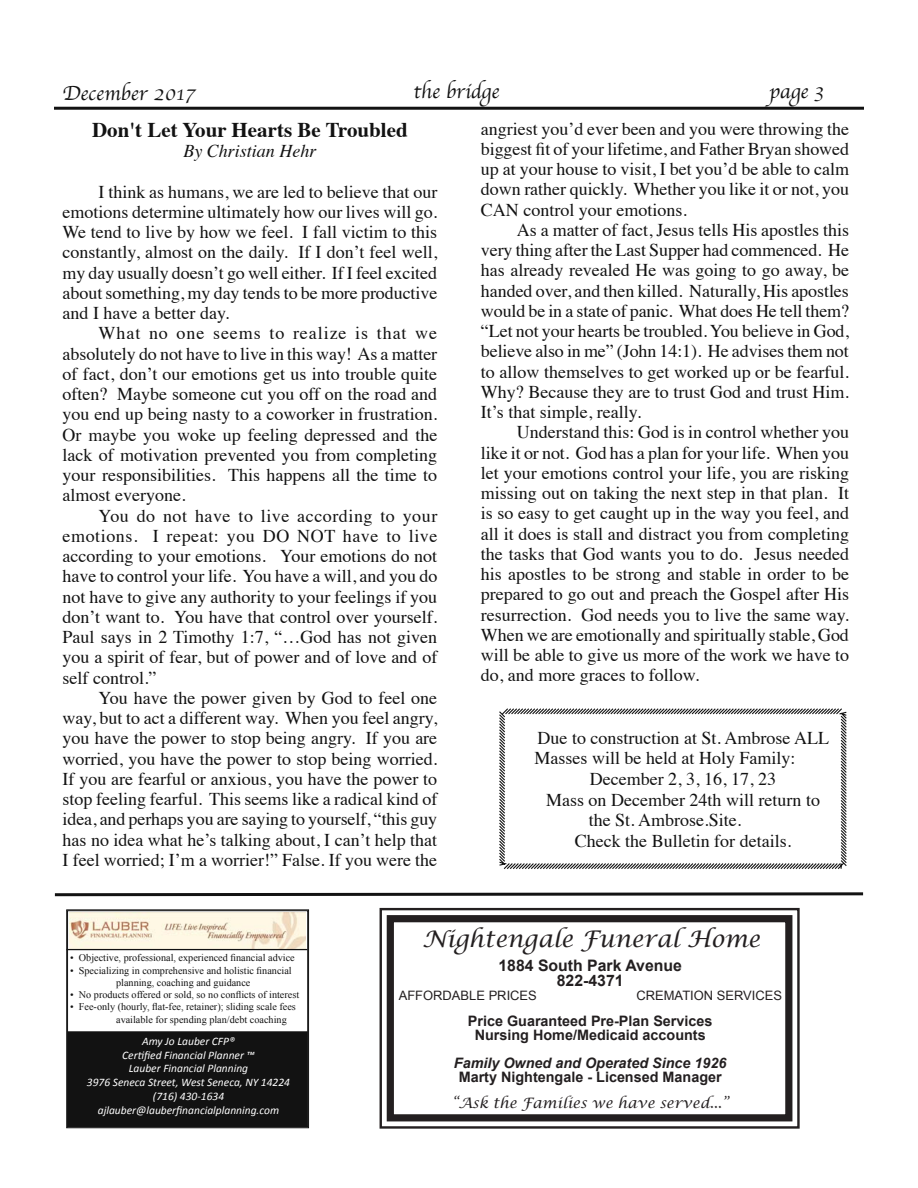
<style>
.page{position:relative;width:918px;height:1188px;background:#fff}
.page>*{position:absolute;margin:0;border:0;box-sizing:border-box;transform-origin:0 0}
.t1{font:italic 22.95px "Lucida Calligraphy";color:#231f20}
.t2{font:700 21px "Times";color:#121212}
.t3{font:21px "Apple Chancery";color:#121212}
.t4{font:18px/20.2px "Times";color:#121212;text-align:justify}
.t5{font:italic 18px "Times";color:#121212}
.t6{font:700 15.9px/14.4px "Arial";color:#231f20;text-align:center}
.t7{font:700 14.4px/14.4px "Arial";color:#231f20;text-align:center}
.t8{font:italic 700 14.4px "Arial";color:#231f20}
.t9{font:italic 14.4px "Lucida Calligraphy";color:#231f20}
.t10{font:12.9px "Arial";color:#231f20}
.t11{font:italic 11.55px/13.8px "Calibri";color:#fff;text-align:center}
.t12{font:10.2px/12.3px "Times New Roman";color:#121212;text-align:center}
</style>
<div class="page">
<hr style="left:54px;top:107px;width:810px;height:3px;background:#121212">
<svg style="left:499px;top:708px;width:348px;height:161px"></svg>
<svg style="left:379px;top:907px;width:421px;height:222px"></svg>
<div style="left:387px;top:915px;width:405px;height:206px;border:7px solid #231f20"></div>
<svg style="left:54px;top:892px;width:810px;height:5px"></svg>
<svg style="left:66px;top:909px;width:243px;height:219px"></svg>
<div style="left:68px;top:1031px;width:240px;height:96px;background:#121212"></div>
<div style="left:69px;top:1032px;width:238px;height:94px;border:1px solid #121212"></div>
<img style="left:70px;top:912px;width:236px;height:37px">
<hr style="left:66px;top:949px;width:241px;height:1px;background:#121212">
<p class="t3" style="left:63px;top:76px;width:134px">December 2017</p>
<p class="t3" style="left:413px;top:74px;width:87px">the bridge</p>
<p class="t3" style="left:770px;top:74px;width:56px">page 3</p>
<p class="t2" style="left:92px;top:110px;width:317px">Don't Let Your Hearts Be Troubled</p>
<p class="t5" style="left:183px;top:135px;width:135px">By Christian Hehr</p>
<p class="t4" style="left:63px;top:180px;width:376px;text-indent:36px">I think as humans, we are led to believe that our emotions determine ultimately how our lives will go.<br>We tend to live by how we feel. I fall victim to this constantly, almost on the daily. If I don’t feel well, my day usually doesn’t go well either. If I feel excited about something, my day tends to be more productive and I have a better day.</p>
<p class="t4" style="left:63px;top:322px;width:376px;text-indent:36px">What no one seems to realize is that we absolutely do not have to live in this way! As a matter of fact, don’t our emotions get us into trouble quite often? Maybe someone cut you off on the road and you end up being nasty to a coworker in frustration.<br>Or maybe you woke up feeling depressed and the lack of motivation prevented you from completing your responsibilities. This happens all the time to almost everyone.</p>
<p class="t4" style="left:63px;top:504px;width:376px;text-indent:36px">You do not have to live according to your emotions. I repeat: you DO NOT have to live according to your emotions. Your emotions do not have to control your life. You have a will, and you do not have to give any authority to your feelings if you don’t want to. You have that control over yourself.<br>Paul says in 2 Timothy 1:7, “…God has not given you a spirit of fear, but of power and of love and of self control.”</p>
<p class="t4" style="left:63px;top:686px;width:376px;text-indent:36px">You have the power given by God to feel one way, but to act a different way. When you feel angry, you have the power to stop being angry. If you are worried, you have the power to stop being worried.<br>If you are fearful or anxious, you have the power to stop feeling fearful. This seems like a radical kind of idea, and perhaps you are saying to yourself, “this guy has no idea what he’s talking about, I can’t help that I feel worried; I’m a worrier!” False. If you were the</p>
<p class="t4" style="left:481px;top:117px;width:370px">angriest you’d ever been and you were throwing the biggest fit of your lifetime, and Father Bryan showed up at your house to visit, I bet you’d be able to calm down rather quickly. Whether you like it or not, you CAN control your emotions.</p>
<p class="t4" style="left:481px;top:218px;width:370px;text-indent:36px">As a matter of fact, Jesus tells His apostles this very thing after the Last Supper had commenced. He has already revealed He was going to go away, be handed over, and then killed. Naturally, His apostles would be in a state of panic. What does He tell them? “Let not your hearts be troubled. You believe in God, believe also in me” (John 14:1). He advises them not to allow themselves to get worked up or be fearful.<br>Why? Because they are to trust God and trust Him.<br>It’s that simple, really.</p>
<p class="t4" style="left:481px;top:421px;width:370px;text-indent:36px">Understand this: God is in control whether you like it or not. God has a plan for your life. When you let your emotions control your life, you are risking missing out on taking the next step in that plan. It is so easy to get caught up in the way you feel, and all it does is stall and distract you from completing the tasks that God wants you to do. Jesus needed his apostles to be strong and stable in order to be prepared to go out and preach the Gospel after His resurrection. God needs you to live the same way.<br>When we are emotionally and spiritually stable, God will be able to give us more of the work we have to do, and more graces to follow.</p>
<p class="t4" style="left:538px;top:726px;width:293px">Due to construction at St. Ambrose ALL</p>
<p class="t4" style="left:535px;top:747px;width:262px">Masses will be held at Holy Family:</p>
<p class="t4" style="left:590px;top:767px;width:188px">December 2, 3, 16, 17, 23</p>
<p class="t4" style="left:546px;top:788px;width:275px">Mass on December 24th will return to</p>
<p class="t4" style="left:589px;top:809px;width:154px">the St. Ambrose.Site.</p>
<p class="t4" style="left:575px;top:829px;width:218px">Check the Bulletin for details.</p>
<p class="t12" style="left:70px;top:952px;width:226px">• Objective, professional, experienced financial advice</p>
<p class="t12" style="left:70px;top:964px;width:223px">• Specializing in comprehensive and holistic financial planning, coaching and guidance</p>
<p class="t12" style="left:70px;top:988px;width:231px">• No products offered or sold, so no conflicts of interest</p>
<p class="t12" style="left:116px;top:1001px;width:181px;text-align:left;text-indent:-46px">• Fee-only (hourly, flat-fee, retainer); sliding scale fees available for spending plan/debt coaching</p>
<p class="t11" style="left:87px;top:1034px;width:205px">Amy Jo Lauber CFP®<br>Certified Financial Planner ™<br>Lauber Financial Planning<br>3976 Seneca Street, West Seneca, NY 14224 (716) 430-1634 ajlauber@lauberfinancialplanning.com</p>
<p class="t1" style="left:422px;top:925px;width:340px">Nightengale Funeral Home</p>
<p class="t6" style="left:498px;top:959px;width:185px">1884 South Park Avenue<br>822-4371</p>
<p class="t10" style="left:399px;top:987px;width:140px">AFFORDABLE PRICES</p>
<p class="t10" style="left:637px;top:987px;width:147px">CREMATION SERVICES</p>
<p class="t7" style="left:468px;top:1014px;width:246px">Price Guaranteed Pre-Plan Services<br>Nursing Home/Medicaid accounts</p>
<p class="t8" style="left:454px;top:1053px;width:274px">Family Owned and Operated Since 1926</p>
<p class="t7" style="left:459px;top:1070px;width:265px">Marty Nightengale - Licensed Manager</p>
<p class="t9" style="left:452px;top:1094px;width:278px">“Ask the Families we have served...”</p>
</div>
